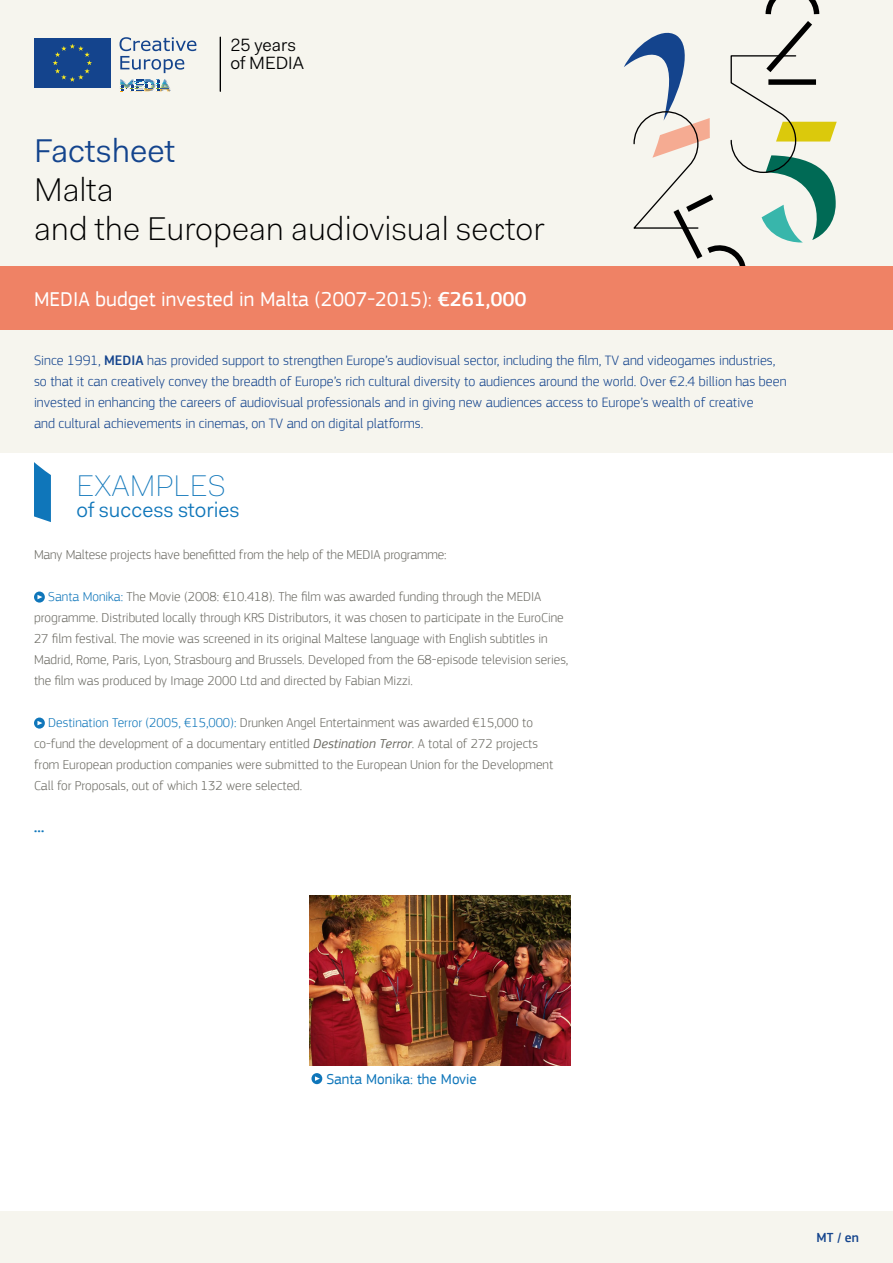
<style>
.page{position:relative;width:893px;height:1263px;background:#f6f5ee}
.page>*{position:absolute;margin:0;border:0;box-sizing:border-box;transform-origin:0 0}
.t1{font:300 33px/39px "Fakt Pro";color:#000}
.t2{font:33px "Fakt Pro Blond";letter-spacing:.005em;color:#14448d}
.t3{font:100 30px "Fakt Pro";color:#0f76ba}
.t4{font:21px "EC Square Sans Pro";color:#fff}
.t5{font:21px "Fakt Pro Blond";color:#0f76ba}
.t6{font:17.85px/18.8px "Fakt Pro Blond";color:#000}
.t7{font:15px "EC Square Sans Pro";color:#0f76ba}
.t8{font:300 14.25px/21px "EC Square Sans Pro";color:#14448d}
.t9{font:300 13.5px/21px "EC Square Sans Pro";color:#6d6c65}
.t10{font:500 13.5px "EC Square Sans Pro";color:#14448d}
.t11{font:700 13.5px "EC Square Sans Pro";color:#0f76ba}
.s1{font-weight:500}
.s2{color:#0f76ba}
.s3{font-weight:400;font-style:italic}
</style>
<div class="page">
<div style="left:34px;top:38px;width:77px;height:50px;background:#14448d"></div>
<svg style="left:53px;top:44px;width:39px;height:38px"></svg>
<svg style="left:120px;top:37px;width:76px;height:36px"></svg>
<svg style="left:120px;top:79px;width:51px;height:13px"></svg>
<hr style="left:220px;top:37px;width:1px;height:54px;background:#000">
<div style="left:0;top:266px;width:893px;height:64px;background:#ef8265"></div>
<div style="left:0;top:453px;width:893px;height:757px;background:#fff"></div>
<svg style="left:34px;top:462px;width:17px;height:60px"></svg>
<svg style="left:34px;top:591px;width:11px;height:12px"></svg>
<svg style="left:34px;top:717px;width:11px;height:12px"></svg>
<img style="left:309px;top:895px;width:261px;height:170px">
<svg style="left:311px;top:1073px;width:11px;height:11px"></svg>
<svg style="left:624px;top:0;width:213px;height:266px"></svg>
<h3 class="t6" style="left:230px;top:35px;width:75px">25 years of MEDIA</h3>
<h1 class="t2" style="left:34px;top:128px;width:143px">Factsheet</h1>
<h1 class="t1" style="left:34px;top:170px;width:512px">Malta<br>and the European audiovisual sector</h1>
<h3 class="t4" style="left:34px;top:286px;width:494px">MEDIA budget invested in Malta (2007-2015): <span class="s1">€261,000</span></h3>
<p class="t8" style="left:34px;top:350px;width:754px">Since 1991, <span class="s1">MEDIA</span> has provided support to strengthen Europe’s audiovisual sector, including the film, TV and videogames industries, so that it can creatively convey the breadth of Europe’s rich cultural diversity to audiences around the world. Over €2.4 billion has been invested in enhancing the careers of audiovisual professionals and in giving new audiences access to Europe’s wealth of creative<br>and cultural achievements in cinemas, on TV and on digital platforms.</p>
<h2 class="t3" style="left:77px;top:466px;width:151px">EXAMPLES</h2>
<h3 class="t5" style="left:77px;top:496px;width:165px">of success stories</h3>
<p class="t9" style="left:34px;top:544px;width:414px">Many Maltese projects have benefitted from the help of the MEDIA programme:</p>
<p class="t9" style="left:34px;top:586px;width:536px;text-indent:14px"><span class="s2">Santa Monika:</span> The Movie (2008: €10.418). The film was awarded funding through the MEDIA programme. Distributed locally through KRS Distributors, it was chosen to participate in the EuroCine 27 film festival. The movie was screened in its original Maltese language with English subtitles in Madrid, Rome, Paris, Lyon, Strasbourg and Brussels. Developed from the 68-episode television series, the film was produced by Image 2000 Ltd and directed by Fabian Mizzi.</p>
<p class="t9" style="left:34px;top:712px;width:521px;text-indent:14px"><span class="s2">Destination Terror (2005, €15,000):</span> Drunken Angel Entertainment was awarded €15,000 to co-fund the development of a documentary entitled <span class="s3">Destination Terror</span>. A total of 272 projects from European production companies were submitted to the European Union for the Development Call for Proposals, out of which 132 were selected.</p>
<p class="t11" style="left:34px;top:819px;width:12px">…</p>
<p class="t7" style="left:326px;top:1070px;width:152px">Santa Monika: the Movie</p>
<p class="t10" style="left:817px;top:1229px;width:44px">MT / en</p>
</div>
